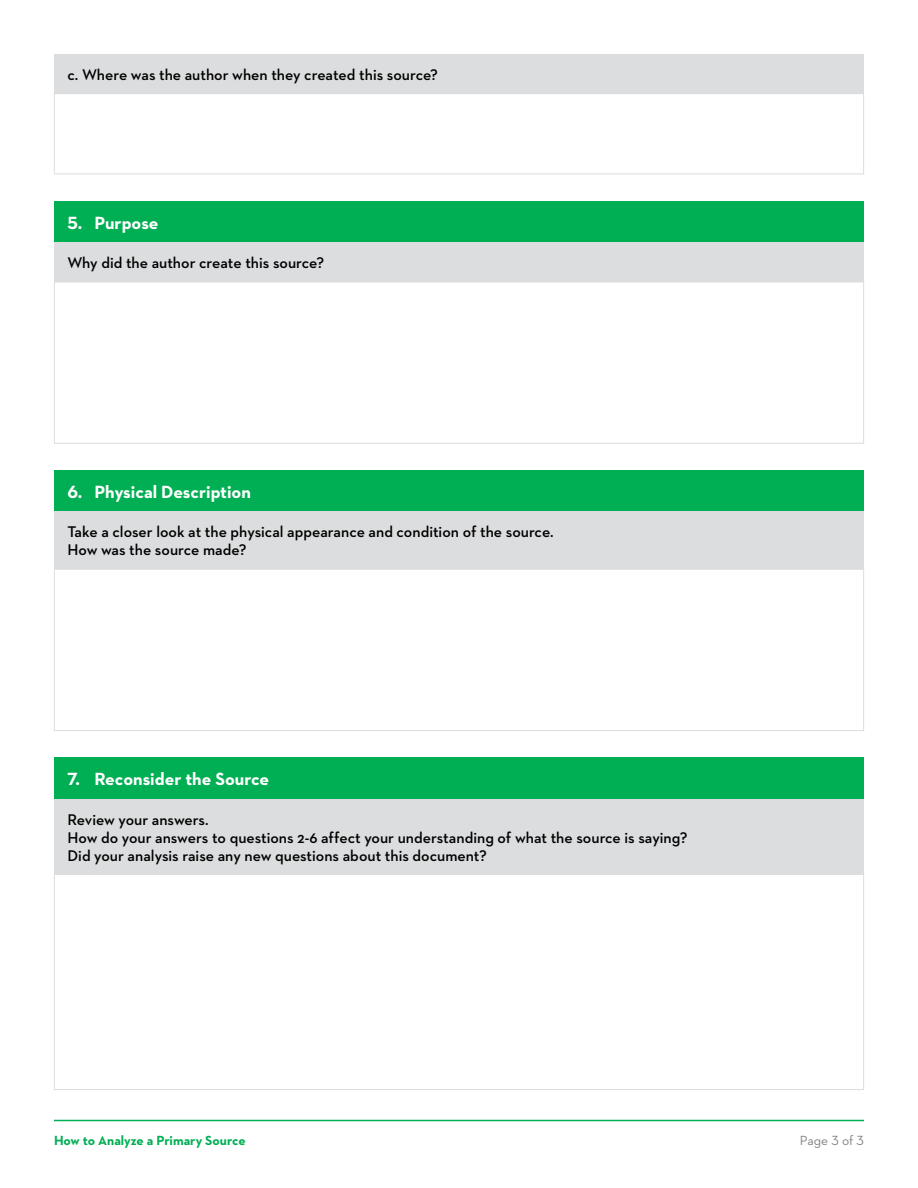
<style>
.page{position:relative;width:918px;height:1188px;background:#fff}
.page>*{position:absolute;margin:0;border:0;box-sizing:border-box;transform-origin:0 0}
.t1{font:700 18px "Neutraface 2 Text";color:#fff}
.t2{font:600 15.75px/18px "Neutraface 2 Text";color:#000}
.t3{font:700 13.5px "Neutraface 2 Text";color:#00ae53}
.t4{font:13.5px "Neutraface 2 Text";letter-spacing:-.005em;color:#808285}
</style>
<div class="page">
<div style="left:54px;top:54px;width:810px;height:39px;background:#dcddde"></div>
<div style="left:54px;top:93px;width:810px;height:81px;border:1px solid #dcddde"></div>
<div style="left:54px;top:201px;width:810px;height:41px;background:#00ae53"></div>
<div style="left:54px;top:242px;width:810px;height:40px;background:#dcddde"></div>
<div style="left:54px;top:282px;width:810px;height:162px;border:1px solid #dcddde"></div>
<div style="left:54px;top:471px;width:810px;height:41px;background:#00ae53"></div>
<div style="left:54px;top:512px;width:810px;height:57px;background:#dcddde"></div>
<div style="left:54px;top:569px;width:810px;height:162px;border:1px solid #dcddde"></div>
<div style="left:54px;top:758px;width:810px;height:41px;background:#00ae53"></div>
<div style="left:54px;top:799px;width:810px;height:75px;background:#dcddde"></div>
<div style="left:54px;top:874px;width:810px;height:216px;border:1px solid #dcddde"></div>
<hr style="left:54px;top:1120px;width:810px;height:1px;background:#00ae53">
<p class="t2" style="left:68px;top:65px;width:372px">c. Where was the author when they created this source?</p>
<p class="t1" style="left:68px;top:211px;width:93px">5. Purpose</p>
<p class="t2" style="left:68px;top:254px;width:258px">Why did the author create this source?</p>
<p class="t1" style="left:68px;top:480px;width:185px">6. Physical Description</p>
<p class="t2" style="left:68px;top:523px;width:488px">Take a closer look at the physical appearance and condition of the source.<br>How was the source made?</p>
<p class="t1" style="left:68px;top:768px;width:203px">7. Reconsider the Source</p>
<p class="t2" style="left:68px;top:810px;width:621px">Review your answers.<br>How do your answers to questions 2-6 affect your understanding of what the source is saying?<br>Did your analysis raise any new questions about this document?</p>
<p class="t3" style="left:54px;top:1132px;width:193px">How to Analyze a Primary Source</p>
<p class="t4" style="left:800px;top:1132px;width:66px">Page 3 of 3</p>
</div>
